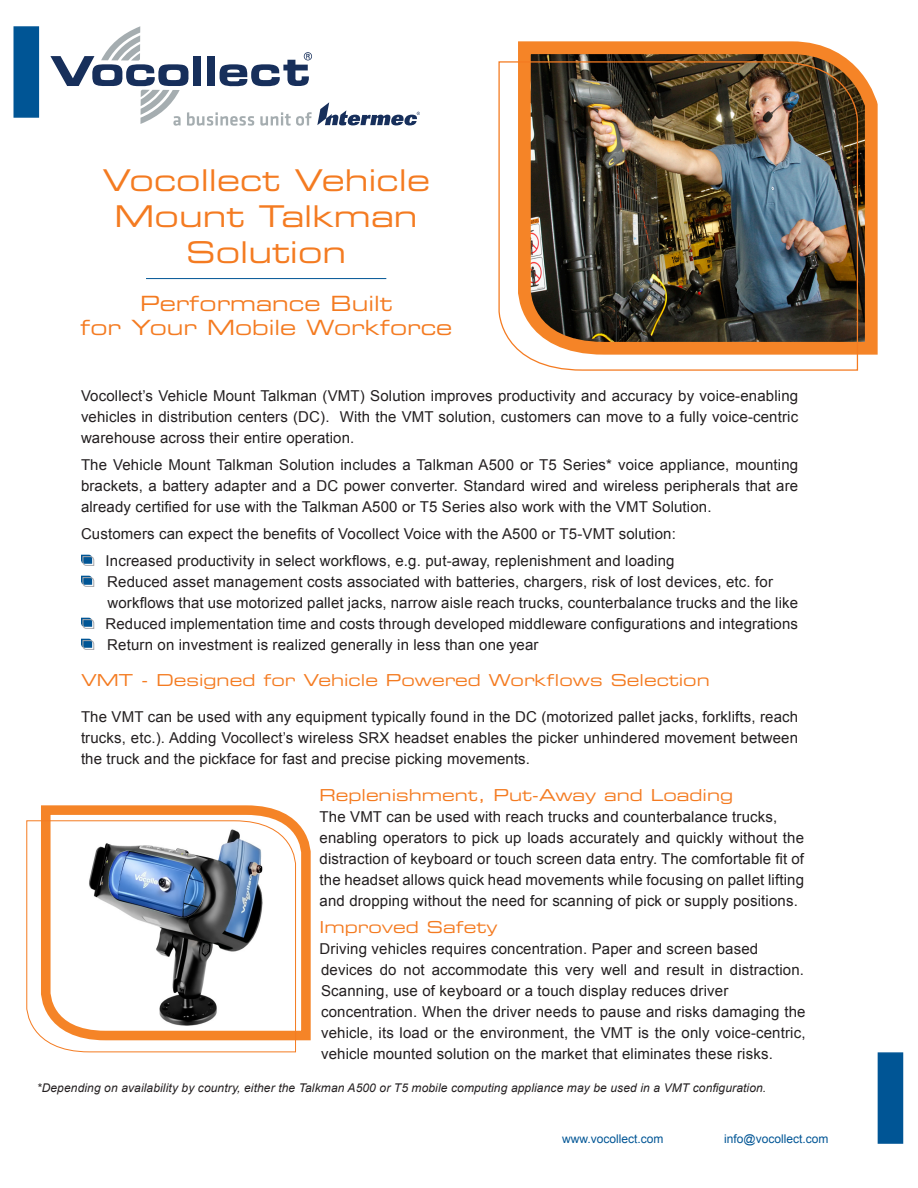
<style>
.page{position:relative;width:918px;height:1188px;background:#fff}
.page>*{position:absolute;margin:0;border:0;box-sizing:border-box;transform-origin:0 0}
.t1{font:30px "Eurostile LT Std Ex 2";color:#f47b21}
.t2{font:21px "Eurostile LT Std Ex 2";color:#f47b21}
.t3{font:16.5px "Eurostile LT Std Ex 2";color:#f47b21}
.t4{font:15px/21px "Arial";letter-spacing:.01em;color:#231f20;text-align:justify}
.t5{font:italic 12px "Arial";letter-spacing:.01em;color:#231f20}
.body_Copy{font:12px "Arial";color:#005595}
</style>
<div class="page">
<div style="left:14px;top:26px;width:25px;height:92px;background:#005595"></div>
<div style="left:878px;top:1052px;width:25px;height:92px;background:#005595"></div>
<svg style="left:50px;top:26px;width:370px;height:100px"></svg>
<hr style="left:146px;top:278px;width:240px;height:1px;background:#005595">
<svg style="left:81px;top:555px;width:14px;height:11px"></svg>
<svg style="left:81px;top:576px;width:14px;height:11px"></svg>
<svg style="left:81px;top:618px;width:14px;height:11px"></svg>
<svg style="left:81px;top:639px;width:14px;height:11px"></svg>
<svg style="left:518px;top:41px;width:360px;height:314px;background:#c47c3f"></svg>
<img style="left:498px;top:61px;width:361px;height:310px">
<svg style="left:41px;top:805px;width:270px;height:236px"></svg>
<svg style="left:26px;top:820px;width:270px;height:233px"></svg>
<p class="t1" style="left:102px;top:160px;width:329px">Vocollect Vehicle</p>
<p class="t1" style="left:115px;top:196px;width:305px">Mount Talkman</p>
<p class="t1" style="left:186px;top:232px;width:162px">Solution</p>
<p class="t2" style="left:140px;top:290px;width:254px">Performance Built</p>
<p class="t2" style="left:80px;top:314px;width:374px">for Your Mobile Workforce</p>
<p class="t4" style="left:81px;top:385px;width:719px">Vocollect’s Vehicle Mount Talkman (VMT) Solution improves productivity and accuracy by voice-enabling vehicles in distribution centers (DC). With the VMT solution, customers can move to a fully voice-centric warehouse across their entire operation.</p>
<p class="t4" style="left:81px;top:454px;width:719px">The Vehicle Mount Talkman Solution includes a Talkman A500 or T5 Series* voice appliance, mounting brackets, a battery adapter and a DC power converter. Standard wired and wireless peripherals that are already certified for use with the Talkman A500 or T5 Series also work with the VMT Solution.</p>
<p class="t4" style="left:81px;top:523px;width:596px">Customers can expect the benefits of Vocollect Voice with the A500 or T5-VMT solution:</p>
<p class="t4" style="left:106px;top:550px;width:570px">Increased productivity in select workflows, e.g. put-away, replenishment and loading</p>
<p class="t4" style="left:105px;top:571px;width:694px;text-align:left">Reduced asset management costs associated with batteries, chargers, risk of lost devices, etc. for workflows that use motorized pallet jacks, narrow aisle reach trucks, counterbalance trucks and the like<br>Reduced implementation time and costs through developed middleware configurations and integrations</p>
<p class="t4" style="left:107px;top:634px;width:433px">Return on investment is realized generally in less than one year</p>
<p class="t3" style="left:81px;top:669px;width:630px">VMT - Designed for Vehicle Powered Workflows Selection</p>
<p class="t4" style="left:81px;top:706px;width:719px">The VMT can be used with any equipment typically found in the DC (motorized pallet jacks, forklifts, reach trucks, etc.). Adding Vocollect’s wireless SRX headset enables the picker unhindered movement between the truck and the pickface for fast and precise picking movements.</p>
<p class="t3" style="left:320px;top:784px;width:415px">Replenishment, Put-Away and Loading</p>
<p class="t4" style="left:320px;top:807px;width:486px;text-align:left">The VMT can be used with reach trucks and counterbalance trucks, enabling operators to pick up loads accurately and quickly without the distraction of keyboard or touch screen data entry. The comfortable fit of the headset allows quick head movements while focusing on pallet lifting and dropping without the need for scanning of pick or supply positions.</p>
<p class="t3" style="left:320px;top:916px;width:179px">Improved Safety</p>
<p class="t4" style="left:320px;top:939px;width:488px;text-align:left">Driving vehicles requires concentration. Paper and screen based devices do not accommodate this very well and result in distraction.<br>Scanning, use of keyboard or a touch display reduces driver concentration. When the driver needs to pause and risks damaging the vehicle, its load or the environment, the VMT is the only voice-centric, vehicle mounted solution on the market that eliminates these risks.</p>
<p class="t5" style="left:37px;top:1080px;width:731px">*Depending on availability by country, either the Talkman A500 or T5 mobile computing appliance may be used in a VMT configuration.</p>
<p class="body_Copy" style="left:562px;top:1131px;width:103px">www.vocollect.com</p>
<p class="body_Copy" style="left:724px;top:1131px;width:106px">info@vocollect.com</p>
</div>
